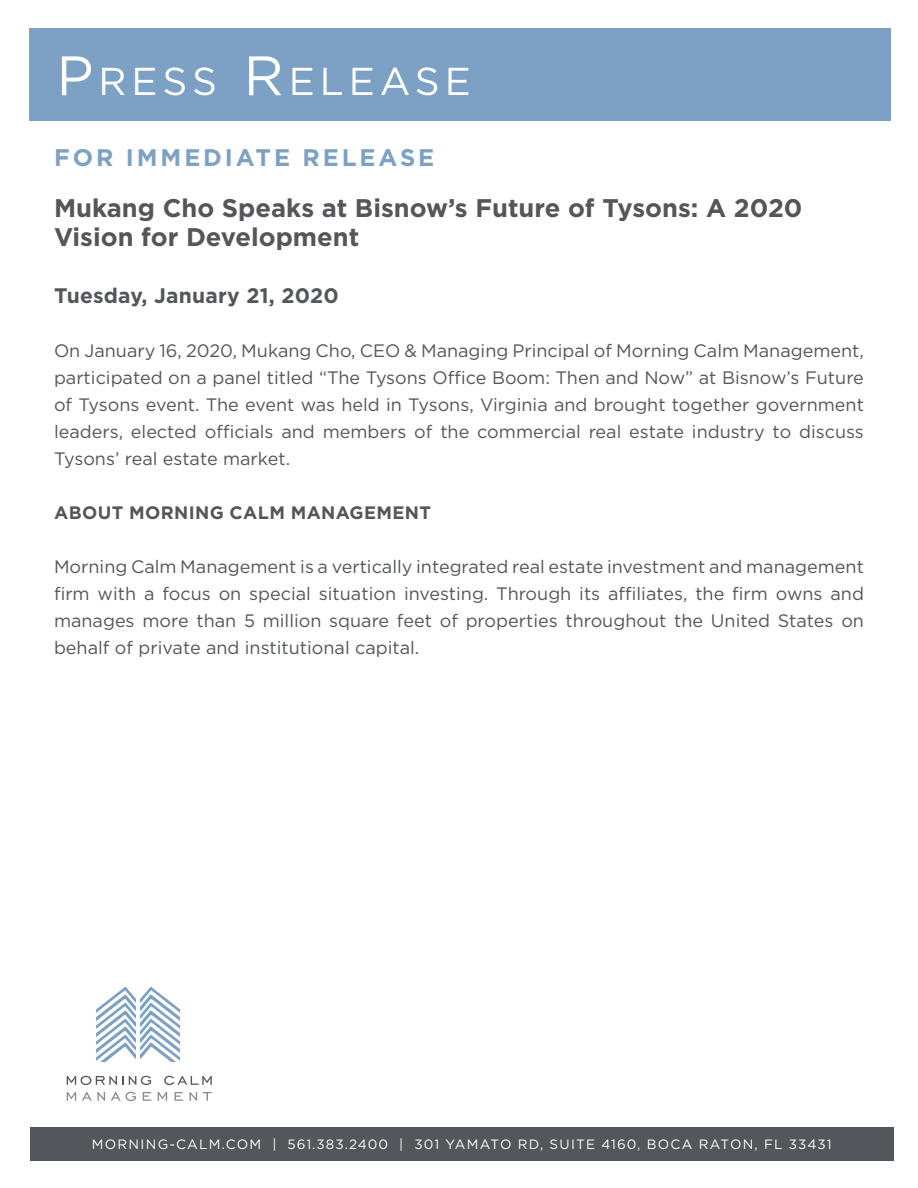
<style>
.page{position:relative;width:918px;height:1188px;background:#fff}
.page>*{position:absolute;margin:0;border:0;box-sizing:border-box;transform-origin:0 0}
.t1{font:38.85px "Gotham Pro";letter-spacing:.13em;color:#fff}
.t2{font:700 25.5px/28.5px "Gotham Pro";color:#53565a}
.t3{font:700 24px "Gotham Pro";letter-spacing:.12em;color:#7da1c4}
.t4{font:700 21px "Gotham Pro";letter-spacing:.01em;color:#53565a}
.t5{font:18px/27px "Gotham Pro";color:#53565a;text-align:justify}
.t6{font:700 18px "Gotham Pro";letter-spacing:.02em;color:#53565a}
.Flyer_Paragraph_Styl{font:13.5px "Gotham Pro";letter-spacing:.095em;color:#fff}
.s1{font-size:55.5px}
</style>
<div class="page">
<div style="left:29px;top:28px;width:862px;height:94px;background:#7da1c4"></div>
<div style="left:30px;top:1127px;width:864px;height:34px;background:#53565a"></div>
<svg style="left:96px;top:986px;width:84px;height:75px"></svg>
<svg style="left:67px;top:1076px;width:84px;height:9px"></svg>
<svg style="left:164px;top:1076px;width:48px;height:9px"></svg>
<svg style="left:67px;top:1092px;width:9px;height:9px"></svg>
<svg style="left:82px;top:1092px;width:23px;height:9px"></svg>
<svg style="left:111px;top:1092px;width:25px;height:9px"></svg>
<svg style="left:143px;top:1092px;width:8px;height:9px"></svg>
<svg style="left:158px;top:1092px;width:9px;height:9px"></svg>
<svg style="left:175px;top:1092px;width:8px;height:9px"></svg>
<svg style="left:189px;top:1092px;width:8px;height:9px"></svg>
<svg style="left:203px;top:1092px;width:9px;height:9px"></svg>
<p class="t1" style="left:56px;top:60px;width:416px"><span class="s1">P</span>RESS <span class="s1">R</span>ELEASE</p>
<p class="t3" style="left:54px;top:144px;width:382px">FOR IMMEDIATE RELEASE</p>
<p class="t2" style="left:54px;top:193px;width:750px">Mukang Cho Speaks at Bisnow’s Future of Tysons: A 2020<br>Vision for Development</p>
<p class="t4" style="left:54px;top:283px;width:286px">Tuesday, January 21, 2020</p>
<p class="t5" style="left:54px;top:337px;width:811px">On January 16, 2020, Mukang Cho, CEO &amp; Managing Principal of Morning Calm Management, participated on a panel titled “The Tysons Office Boom: Then and Now” at Bisnow’s Future of Tysons event. The event was held in Tysons, Virginia and brought together government leaders, elected officials and members of the commercial real estate industry to discuss Tysons’ real estate market.</p>
<p class="t6" style="left:54px;top:502px;width:379px">ABOUT MORNING CALM MANAGEMENT</p>
<p class="t5" style="left:54px;top:553px;width:812px">Morning Calm Management is a vertically integrated real estate investment and management firm with a focus on special situation investing. Through its affiliates, the firm owns and manages more than 5 million square feet of properties throughout the United States on behalf of private and institutional capital.</p>
<p class="Flyer_Paragraph_Styl" style="left:92px;top:1137px;width:741px">MORNING-CALM.COM | 561.383.2400 | 301 YAMATO RD, SUITE 4160, BOCA RATON, FL 33431</p>
</div>
